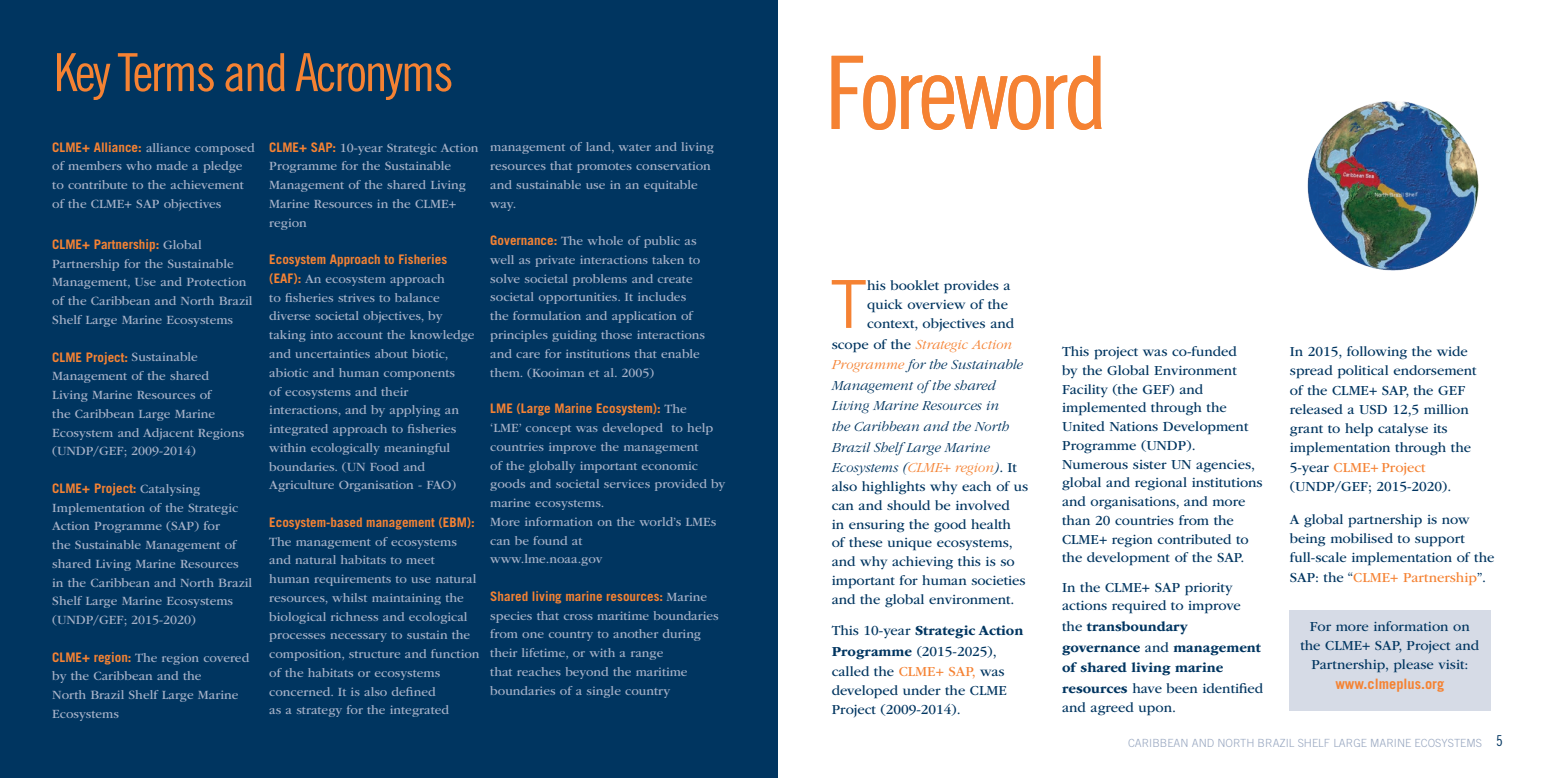
<style>
.page{position:relative;width:1556px;height:778px;background:#fff}
.page>*{position:absolute;margin:0;border:0;box-sizing:border-box;transform-origin:0 0}
.t1{font:101.25px "Trade Gothic LT Std Cn 18";letter-spacing:-.045em;color:#f58233}
.t2{font:66.38px "Trade Gothic LT Std";color:#f58233}
.t3{font:52.5px "Trade Gothic LT Std Cn 18";letter-spacing:-.045em;color:#f58233}
.t4{font:14.38px/18.8px "ITC Garamond Std";color:#003560}
.t5{font:italic 300 14.38px/20.6px "ITC Garamond Std";color:#003560}
.t6{font:700 14.38px/20.6px "ITC Garamond Std";color:#003560}
.t7{font:14.38px "ITC Garamond Std";color:#f58233}
.t8{font:700 14.38px "Trade Gothic LT Std";color:#f58231}
.t9{font:13.12px/18.8px "ITC Garamond Std";color:#a8b3c9}
.t10{font:700 13.12px "Trade Gothic LT Std";color:#f58233}
.t11{font:300 11.25px "Trade Gothic LT Std";color:#99a8c1}
.s1{font-family:"Trade Gothic LT Std";font-weight:700;color:#f58233}
.s2{font-family:"ITC Garamond Std";font-weight:400;color:#a8b3c9}
.s3{font-weight:400;font-style:normal}
.s4{color:#f58233}
.s5{font-weight:700}
.s6{font-weight:400}
.s7{color:#003560}
.s8{font-family:"Trade Gothic LT Std Cn 18";font-weight:400;font-size:15px;color:#003560}
</style>
<div class="page">
<div style="left:0;top:0;width:778px;height:778px;background:#003560"></div>
<div style="left:1289px;top:610px;width:201px;height:101px;background:#d6dbe6"></div>
<img style="left:1307px;top:101px;width:172px;height:170px">
<h3 class="t3" style="left:54px;top:41px;width:401px">Key Terms and Acronyms</h3>
<p class="t9" style="left:52px;top:138px;width:204px"><span class="s1">CLME+ Alliance:</span> alliance composed of members who made a pledge to contribute to the achievement of the CLME+ SAP objectives</p>
<p class="t10" style="left:52px;top:236px;width:151px">CLME+ Partnership: <span class="s2">Global</span></p>
<p class="t9" style="left:52px;top:254px;width:202px">Partnership for the Sustainable<br>Management, Use and Protection of the Caribbean and North Brazil<br>Shelf Large Marine Ecosystems</p>
<p class="t10" style="left:52px;top:349px;width:147px">CLME Project: <span class="s2">Sustainable</span></p>
<p class="t9" style="left:52px;top:367px;width:193px">Management of the shared<br>Living Marine Resources of<br>the Caribbean Large Marine<br>Ecosystem and Adjacent Regions (UNDP/GEF; 2009-2014)</p>
<p class="t10" style="left:52px;top:480px;width:149px">CLME+ Project: <span class="s2">Catalysing</span></p>
<p class="t9" style="left:52px;top:498px;width:201px">Implementation of the Strategic<br>Action Programme (SAP) for<br>the Sustainable Management of shared Living Marine Resources in the Caribbean and North Brazil<br>Shelf Large Marine Ecosystems (UNDP/GEF; 2015-2020)</p>
<p class="t9" style="left:52px;top:648px;width:198px"><span class="s1">CLME+ region:</span> The region covered by the Caribbean and the<br>North Brazil Shelf Large Marine<br>Ecosystems</p>
<p class="t9" style="left:269px;top:138px;width:211px"><span class="s1">CLME+ SAP:</span> 10-year Strategic Action<br>Programme for the Sustainable<br>Management of the shared Living<br>Marine Resources in the CLME+ region</p>
<p class="t10" style="left:269px;top:251px;width:179px">Ecosystem Approach to Fisheries</p>
<p class="t9" style="left:269px;top:269px;width:207px"><span class="s1">(EAF):</span> An ecosystem approach<br>to fisheries strives to balance diverse societal objectives, by taking into account the knowledge and uncertainties about biotic, abiotic and human components<br>of ecosystems and their interactions, and by applying an integrated approach to fisheries within ecologically meaningful boundaries. (UN Food and<br>Agriculture Organisation - FAO)</p>
<p class="t10" style="left:269px;top:514px;width:207px">Ecosystem-based management (EBM):</p>
<p class="t9" style="left:269px;top:532px;width:212px">The management of ecosystems and natural habitats to meet<br>human requirements to use natural resources, whilst maintaining the biological richness and ecological processes necessary to sustain the composition, structure and function of the habitats or ecosystems concerned. It is also defined<br>as a strategy for the integrated</p>
<p class="t9" style="left:490px;top:138px;width:225px">management of land, water and living resources that promotes conservation and sustainable use in an equitable way.</p>
<p class="t9" style="left:490px;top:232px;width:216px"><span class="s1">Governance:</span> The whole of public as well as private interactions taken to solve societal problems and create societal opportunities. It includes the formulation and application of principles guiding those interactions and care for institutions that enable them. (Kooiman et al. 2005)</p>
<p class="t10" style="left:490px;top:400px;width:198px">LME (Large Marine Ecosystem): <span class="s2">The</span></p>
<p class="t9" style="left:490px;top:419px;width:237px">‘LME’ concept was developed to help countries improve the management<br>of the globally important economic goods and societal services provided by marine ecosystems.<br>More information on the world’s LMEs can be found at<br>www.lme.noaa.gov</p>
<p class="t10" style="left:490px;top:588px;width:218px">Shared living marine resources: <span class="s2">Marine</span></p>
<p class="t9" style="left:490px;top:606px;width:230px">species that cross maritime boundaries from one country to another during their lifetime, or with a range<br>that reaches beyond the maritime boundaries of a single country</p>
<h1 class="t1" style="left:825px;top:33px;width:285px">Foreword</h1>
<h2 class="t2" style="left:830px;top:264px;width:38px">T</h2>
<p class="t4" style="left:867px;top:277px;width:148px">his booklet provides a quick overview of the context, objectives and</p>
<p class="t5" style="left:831px;top:334px;width:192px"><span class="s3">scope of the</span> <span class="s4">Strategic Action<br>Programme</span> for the Sustainable<br>Management of the shared<br>Living Marine Resources in<br>the Caribbean and the North<br>Brazil Shelf Large Marine<br>Ecosystems (<span class="s4">CLME+ region</span>)<span class="s3">. It</span></p>
<p class="t4" style="left:831px;top:477px;width:198px">also highlights why each of us can and should be involved<br>in ensuring the good health<br>of these unique ecosystems, and why achieving this is so important for human societies and the global environment.</p>
<p class="t4" style="left:831px;top:620px;width:193px;line-height:20.6px">This 10-year <span class="s5">Strategic Action<br>Programme</span> (2015-2025), called the <span class="s4">CLME+ SAP,</span> was</p>
<p class="t4" style="left:831px;top:681px;width:177px">developed under the CLME<br>Project (2009-2014).</p>
<p class="t4" style="left:1062px;top:342px;width:202px">This project was co-funded<br>by the Global Environment<br>Facility (the GEF) and implemented through the<br>United Nations Development<br>Programme (UNDP).<br>Numerous sister UN agencies, global and regional institutions and organisations, and more than 20 countries from the<br>CLME+ region contributed to the development of the SAP.</p>
<p class="t4" style="left:1062px;top:578px;width:180px">In the CLME+ SAP priority actions required to improve</p>
<p class="t6" style="left:1062px;top:616px;width:203px"><span class="s6">the</span> transboundary governance <span class="s6">and</span> management of shared living marine resources <span class="s6">have been identified</span></p>
<p class="t4" style="left:1062px;top:698px;width:115px">and agreed upon.</p>
<p class="t4" style="left:1289px;top:342px;width:188px">In 2015, following the wide spread political endorsement</p>
<p class="t4" style="left:1289px;top:382px;width:183px">of the CLME+ SAP, the GEF released a USD 12,5 million grant to help catalyse its implementation through the</p>
<p class="t4" style="left:1289px;top:458px;width:163px">5-year <span class="s4">CLME+ Project </span>(UNDP/GEF; 2015-2020).</p>
<p class="t4" style="left:1289px;top:510px;width:206px">A global partnership is now being mobilised to support full-scale implementation of the</p>
<p class="t7" style="left:1289px;top:570px;width:198px"><span class="s7">SAP: the “</span>CLME+ Partnership<span class="s7">”.</span></p>
<p class="t4" style="left:1300px;top:617px;width:180px;text-align:center">For more information on the CLME+ SAP, Project and<br>Partnership, please visit:</p>
<p class="t8" style="left:1335px;top:675px;width:110px">www.clmeplus.org</p>
<p class="t11" style="left:1128px;top:736px;width:376px">CARIBBEAN AND NORTH BRAZIL SHELF LARGE MARINE ECOSYSTEMS <span class="s8">5</span></p>
</div>
